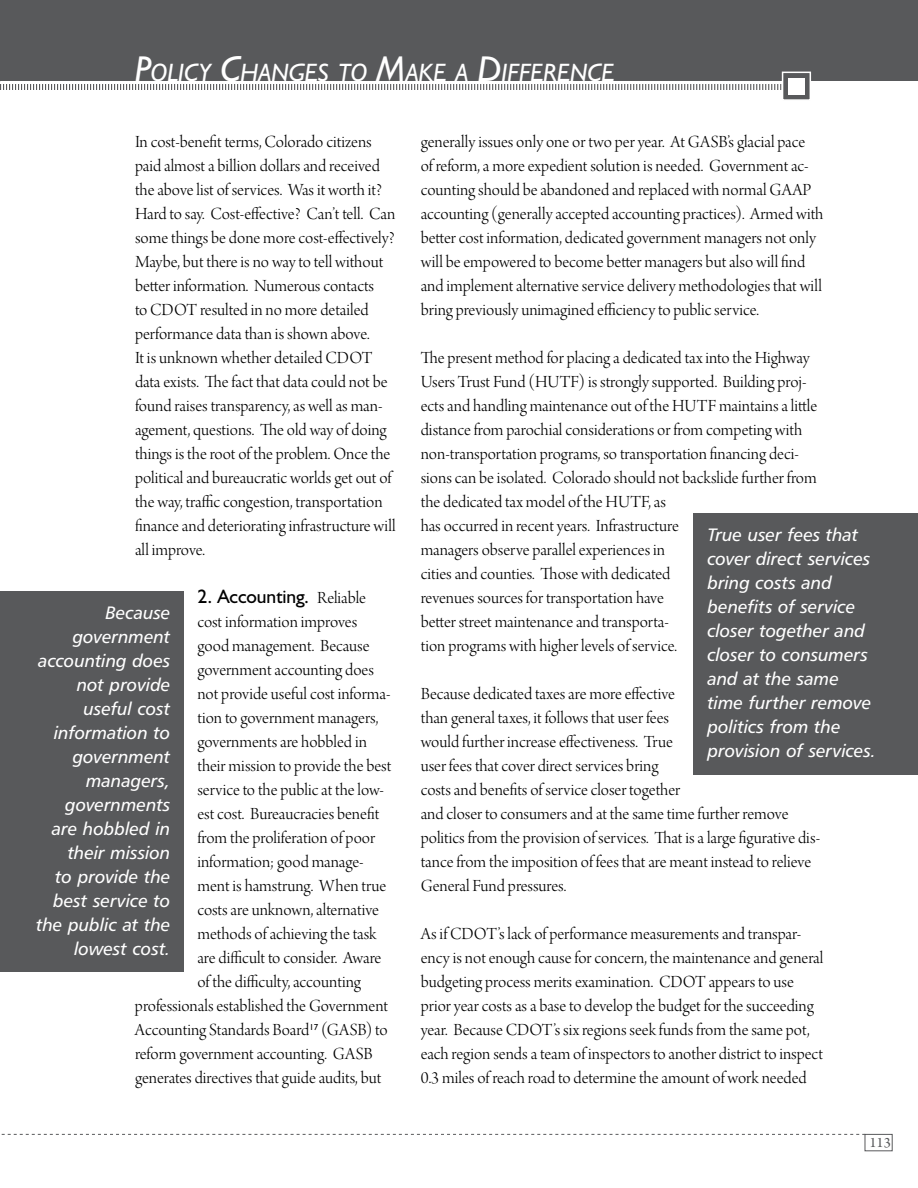
<style>
.page{position:relative;width:918px;height:1188px;background:#fff}
.page>*{position:absolute;margin:0;border:0;box-sizing:border-box;transform-origin:0 0}
.t1{font:italic 25.2px "Humanist 521 BT";letter-spacing:-.005em;color:#fff}
.t2{font:19.5px "Humanist 521 BT";letter-spacing:-.005em;color:#000}
.t3{font:18px/24px "Arno Pro Light Display";color:#000}
.t4{font:18px/24px "Humanist 777 BT Italic B";letter-spacing:-.005em;color:#fff;text-align:right}
.t5{font:15px "Arno Pro";color:#58595b}
.s1{font-size:36px}
.s2{font-family:"Arno Pro Light Display";font-size:18px}
</style>
<div class="page">
<div style="left:0;top:0;width:918px;height:81px;background:#58595b"></div>
<svg style="left:0;top:84px;width:782px;height:6px"></svg>
<div style="left:782px;top:72px;width:29px;height:29px;background:#58595b;border:2px solid #fff"></div>
<div style="left:788px;top:78px;width:16px;height:16px;background:#fff"></div>
<svg style="left:1px;top:1134px;width:864px;height:1px"></svg>
<div style="left:865px;top:1134px;width:28px;height:17px;border:1px solid #58595b"></div>
<div style="left:0;top:591px;width:184px;height:381px;background:#58595b"></div>
<div style="left:694px;top:513px;width:224px;height:262px;background:#58595b"></div>
<h1 class="t1" style="left:135px;top:57px;width:481px"><span class="s1">P</span>OLICY <span class="s1">C</span>HANGES TO <span class="s1">M</span>AKE A <span class="s1">D</span>IFFERENCE</h1>
<p class="t3" style="left:135px;top:131px;width:262px">In cost-benefit terms, Colorado citizens paid almost a billion dollars and received the above list of services. Was it worth it?<br>Hard to say. Cost-effective? Can’t tell. Can some things be done more cost-effectively?<br>Maybe, but there is no way to tell without better information. Numerous contacts<br>to CDOT resulted in no more detailed performance data than is shown above.<br>It is unknown whether detailed CDOT data exists. The fact that data could not be found raises transparency, as well as man&shy;agement, questions. The old way of doing things is the root of the problem. Once the political and bureaucratic worlds get out of the way, traffic congestion, transportation finance and deteriorating infrastructure will all improve.</p>
<p class="t2" style="left:197px;top:585px;width:170px">2. Accounting. <span class="s2">Reliable</span></p>
<p class="t3" style="left:197px;top:611px;width:161px">cost information improves</p>
<p class="t3" style="left:197px;top:635px;width:174px">good management. Because</p>
<p class="t3" style="left:197px;top:659px;width:178px">government accounting does</p>
<p class="t3" style="left:197px;top:683px;width:195px">not provide useful cost informa-</p>
<p class="t3" style="left:197px;top:707px;width:182px">tion to government managers,</p>
<p class="t3" style="left:197px;top:731px;width:171px">governments are hobbled in</p>
<p class="t3" style="left:197px;top:755px;width:195px">their mission to provide the best</p>
<p class="t3" style="left:197px;top:779px;width:188px">service to the public at the low-</p>
<p class="t3" style="left:197px;top:803px;width:183px">est cost. Bureaucracies benefit</p>
<p class="t3" style="left:197px;top:827px;width:179px">from the proliferation of poor</p>
<p class="t3" style="left:197px;top:851px;width:168px">information; good manage-</p>
<p class="t3" style="left:197px;top:875px;width:191px">ment is hamstrung. When true</p>
<p class="t3" style="left:197px;top:899px;width:183px">costs are unknown, alternative</p>
<p class="t3" style="left:197px;top:923px;width:181px">methods of achieving the task</p>
<p class="t3" style="left:197px;top:947px;width:186px">are difficult to consider. Aware</p>
<p class="t3" style="left:197px;top:971px;width:165px">of the difficulty, accounting</p>
<p class="t3" style="left:135px;top:995px;width:255px">professionals established the Government</p>
<p class="t3" style="left:135px;top:1019px;width:254px">Accounting Standards Board<sup>17</sup> (GASB) to</p>
<p class="t3" style="left:135px;top:1043px;width:239px">reform government accounting. GASB</p>
<p class="t3" style="left:135px;top:1067px;width:248px">generates directives that guide audits, but</p>
<p class="t4" style="left:36px;top:601px;width:136px">Because government accounting does not provide useful cost information to government managers, governments are hobbled in their mission<br>to provide the best service to the public at the lowest cost.</p>
<p class="t3" style="left:421px;top:131px;width:404px">generally issues only one or two per year. At GASB’s glacial pace<br>of reform, a more expedient solution is needed. Government ac&shy;counting should be abandoned and replaced with normal GAAP accounting (generally accepted accounting practices). Armed with better cost information, dedicated government managers not only will be empowered to become better managers but also will find and implement alternative service delivery methodologies that will bring previously unimagined efficiency to public service.</p>
<p class="t3" style="left:421px;top:347px;width:398px">The present method for placing a dedicated tax into the Highway Users Trust Fund (HUTF) is strongly supported. Building proj&shy;ects and handling maintenance out of the HUTF maintains a little distance from parochial considerations or from competing with non-transportation programs, so transportation financing deci&shy;sions can be isolated. Colorado should not backslide further from the dedicated tax model of the HUTF, as<br>has occurred in recent years. Infrastructure<br>managers observe parallel experiences in<br>cities and counties. Those with dedicated<br>revenues sources for transportation have<br>better street maintenance and transporta-<br>tion programs with higher levels of service.</p>
<p class="t3" style="left:421px;top:683px;width:401px">Because dedicated taxes are more effective<br>than general taxes, it follows that user fees<br>would further increase effectiveness. True<br>user fees that cover direct services bring<br>costs and benefits of service closer together<br>and closer to consumers and at the same time further remove politics from the provision of services. That is a large figurative dis&shy;tance from the imposition of fees that are meant instead to relieve General Fund pressures.</p>
<p class="t3" style="left:421px;top:923px;width:404px">As if CDOT’s lack of performance measurements and transpar&shy;ency is not enough cause for concern, the maintenance and general budgeting process merits examination. CDOT appears to use prior year costs as a base to develop the budget for the succeeding year. Because CDOT’s six regions seek funds from the same pot, each region sends a team of inspectors to another district to inspect 0.3 miles of reach road to determine the amount of work needed</p>
<p class="t4" style="left:707px;top:522px;width:170px;text-align:left">True user fees that cover direct services bring costs and benefits of service closer together and closer to consumers and at the same time further remove politics from the provision of services.</p>
<p class="t5" style="left:869px;top:1134px;width:23px">113</p>
</div>
